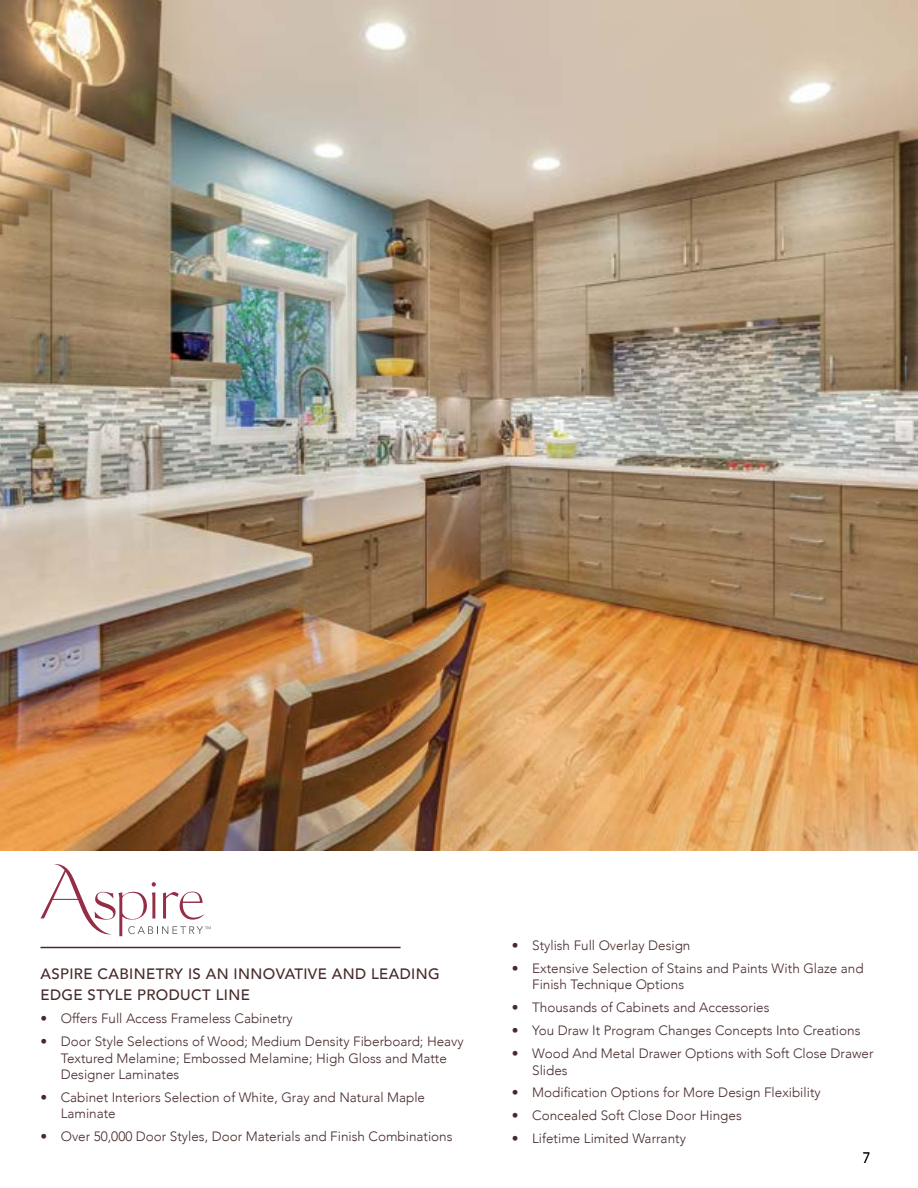
<style>
.page{position:relative;width:918px;height:1188px;background:#fff}
.page>*{position:absolute;margin:0;border:0;box-sizing:border-box;transform-origin:0 0}
.t1{font:500 15px/21px "Avenir";letter-spacing:.025em;color:#472a2b}
.t2{font:300 15px "Avenir";color:#000}
.t3{font:300 13.5px/16.2px "Avenir";color:#472a2b}
.s1{font-weight:400}
</style>
<div class="page">
<img style="left:1px;top:0;width:917px;height:850px">
<hr style="left:40px;top:947px;width:361px;height:1px;background:#472a2b">
<svg style="left:40px;top:864px;width:171px;height:72px"></svg>
<img style="left:0;top:0;width:1px;height:850px">
<p class="t1" style="left:40px;top:963px;width:401px">ASPIRE CABINETRY IS AN INNOVATIVE AND LEADING<br>EDGE STYLE PRODUCT LINE</p>
<p class="t3" style="left:40px;top:1011px;width:254px"><span class="s1">•</span> Offers Full Access Frameless Cabinetry</p>
<p class="t3" style="left:61px;top:1034px;width:405px;text-indent:-20px"><span class="s1">•</span> Door Style Selections of Wood; Medium Density Fiberboard; Heavy<br>Textured Melamine; Embossed Melamine; High Gloss and Matte<br>Designer Laminates</p>
<p class="t3" style="left:61px;top:1089px;width:366px;text-indent:-20px"><span class="s1">•</span> Cabinet Interiors Selection of White, Gray and Natural Maple<br>Laminate</p>
<p class="t3" style="left:40px;top:1128px;width:414px"><span class="s1">•</span> Over 50,000 Door Styles, Door Materials and Finish Combinations</p>
<p class="t3" style="left:512px;top:938px;width:180px"><span class="s1">•</span> Stylish Full Overlay Design</p>
<p class="t3" style="left:532px;top:961px;width:333px;text-indent:-20px"><span class="s1">•</span> Extensive Selection of Stains and Paints With Glaze and<br>Finish Technique Options</p>
<p class="t3" style="left:512px;top:1000px;width:259px"><span class="s1">•</span> Thousands of Cabinets and Accessories</p>
<p class="t3" style="left:512px;top:1023px;width:350px"><span class="s1">•</span> You Draw It Program Changes Concepts Into Creations</p>
<p class="t3" style="left:532px;top:1046px;width:343px;text-indent:-20px"><span class="s1">•</span> Wood And Metal Drawer Options with Soft Close Drawer<br>Slides</p>
<p class="t3" style="left:512px;top:1085px;width:310px"><span class="s1">•</span> Modification Options for More Design Flexibility</p>
<p class="t3" style="left:512px;top:1108px;width:231px"><span class="s1">•</span> Concealed Soft Close Door Hinges</p>
<p class="t3" style="left:512px;top:1131px;width:176px"><span class="s1">•</span> Lifetime Limited Warranty</p>
<p class="t2" style="left:863px;top:1148px;width:9px">7</p>
</div>
